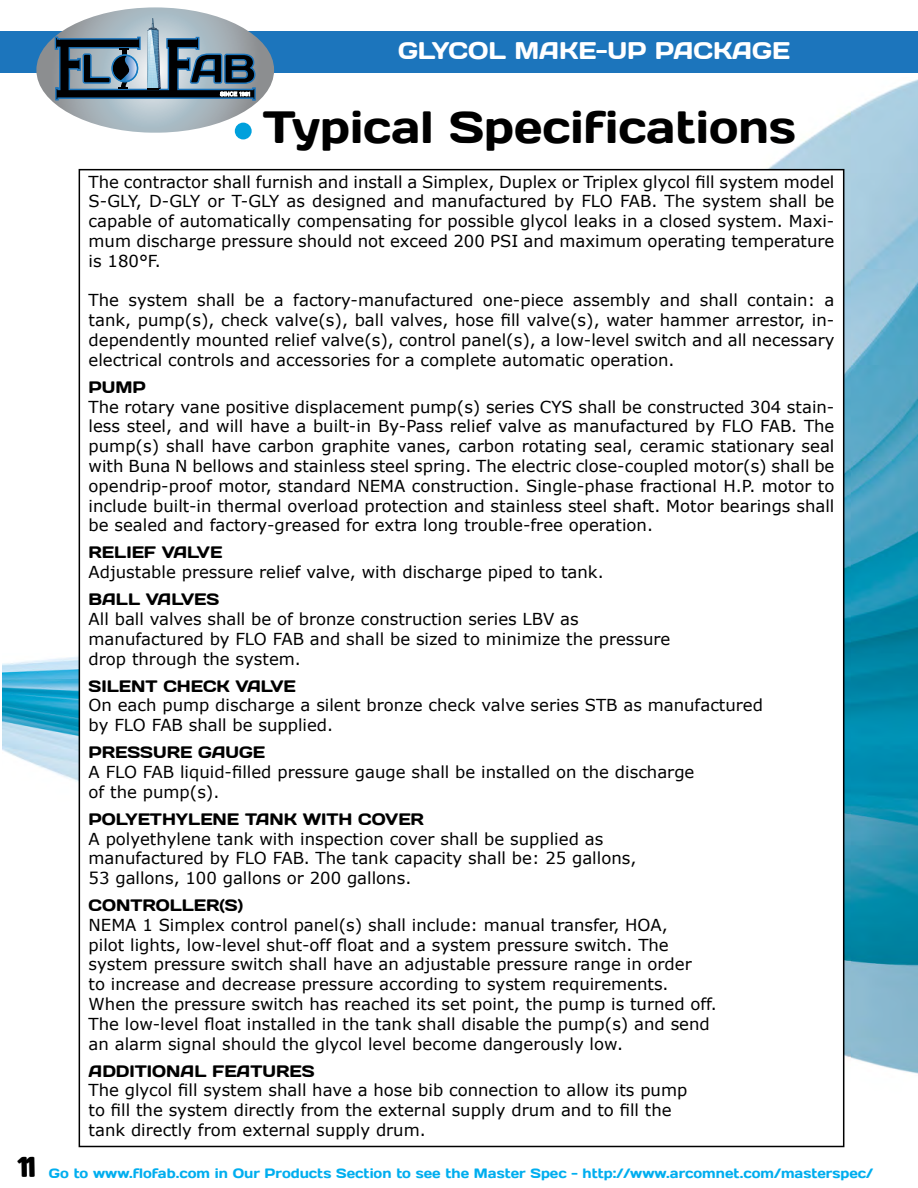
<style>
.page{position:relative;width:918px;height:1188px;background:#fff}
.page>*{position:absolute;margin:0;border:0;box-sizing:border-box;transform-origin:0 0}
.t1{font:45px "Days";color:#000}
.t2{font:24px "Days";color:#fff}
.t3{font:16.5px/19.8px "Verdana";color:#000}
.t4{font:16.5px "Days";color:#000}
.t5{font:13.5px "Days";color:#00aeef}
</style>
<div class="page">
<img style="left:2px;top:72px;width:916px;height:1076px">
<div style="left:0;top:31px;width:918px;height:41px;background:#1c75bc"></div>
<svg style="left:36px;top:7px;width:238px;height:126px"></svg>
<div style="left:79px;top:170px;width:765px;height:976px;background:#fff"></div>
<div style="left:235px;top:123px;width:17px;height:16px;background:#00a0dc;border-radius:50%"></div>
<h2 class="t2" style="left:398px;top:35px;width:393px">GLYCOL MAKE-UP PACKAGE</h2>
<h1 class="t1" style="left:263px;top:98px;width:535px">Typical Specifications</h1>
<p class="t3" style="left:89px;top:171px;width:747px;text-align:justify">The contractor shall furnish and install a Simplex, Duplex or Triplex glycol fill system model S-GLY, D-GLY or T-GLY as designed and manufactured by FLO FAB. The system shall be capable of automatically compensating for possible glycol leaks in a closed system. Maxi&shy;mum discharge pressure should not exceed 200 PSI and maximum operating temperature is 180°F.</p>
<p class="t3" style="left:89px;top:290px;width:747px;text-align:justify">The system shall be a factory-manufactured one-piece assembly and shall contain: a tank, pump(s), check valve(s), ball valves, hose fill valve(s), water hammer arrestor, in&shy;dependently mounted relief valve(s), control panel(s), a low-level switch and all necessary electrical controls and accessories for a complete automatic operation.</p>
<p class="t4" style="left:89px;top:376px;width:59px">PUMP</p>
<p class="t3" style="left:89px;top:396px;width:747px;text-align:justify">The rotary vane positive displacement pump(s) series CYS shall be constructed 304 stain&shy;less steel, and will have a built-in By-Pass relief valve as manufactured by FLO FAB. The pump(s) shall have carbon graphite vanes, carbon rotating seal, ceramic stationary seal with Buna N bellows and stainless steel spring. The electric close-coupled motor(s) shall be opendrip-proof motor, standard NEMA construction. Single-phase fractional H.P. motor to include built-in thermal overload protection and stainless steel shaft. Motor bearings shall be sealed and factory-greased for extra long trouble-free operation.</p>
<p class="t4" style="left:89px;top:542px;width:135px">RELIEF VALVE</p>
<p class="t3" style="left:89px;top:562px;width:517px">Adjustable pressure relief valve, with discharge piped to tank.</p>
<p class="t4" style="left:89px;top:589px;width:132px">BALL VALVES</p>
<p class="t3" style="left:89px;top:609px;width:583px">All ball valves shall be of bronze construction series LBV as manufactured by FLO FAB and shall be sized to minimize the pressure drop through the system.</p>
<p class="t4" style="left:89px;top:675px;width:209px">SILENT CHECK VALVE</p>
<p class="t3" style="left:89px;top:695px;width:676px">On each pump discharge a silent bronze check valve series STB as manufactured by FLO FAB shall be supplied.</p>
<p class="t4" style="left:89px;top:742px;width:178px">PRESSURE GAUGE</p>
<p class="t3" style="left:89px;top:762px;width:607px">A FLO FAB liquid-filled pressure gauge shall be installed on the discharge of the pump(s).</p>
<p class="t4" style="left:89px;top:808px;width:337px">POLYETHYLENE TANK WITH COVER</p>
<p class="t3" style="left:89px;top:828px;width:549px">A polyethylene tank with inspection cover shall be supplied as manufactured by FLO FAB. The tank capacity shall be: 25 gallons,<br>53 gallons, 100 gallons or 200 gallons.</p>
<p class="t4" style="left:89px;top:895px;width:156px">CONTROLLER(S)</p>
<p class="t3" style="left:89px;top:915px;width:630px">NEMA 1 Simplex control panel(s) shall include: manual transfer, HOA,<br>pilot lights, low-level shut-off float and a system pressure switch. The system pressure switch shall have an adjustable pressure range in order<br>to increase and decrease pressure according to system requirements.<br>When the pressure switch has reached its set point, the pump is turned off.<br>The low-level float installed in the tank shall disable the pump(s) and send an alarm signal should the glycol level become dangerously low.</p>
<p class="t4" style="left:89px;top:1060px;width:227px">ADDITIONAL FEATURES</p>
<p class="t3" style="left:89px;top:1080px;width:600px">The glycol fill system shall have a hose bib connection to allow its pump to fill the system directly from the external supply drum and to fill the tank directly from external supply drum.</p>
<p class="t5" style="left:49px;top:1165px;width:826px">Go to www.flofab.com in Our Products Section to see the Master Spec - http://www.arcomnet.com/masterspec/</p>
</div>
